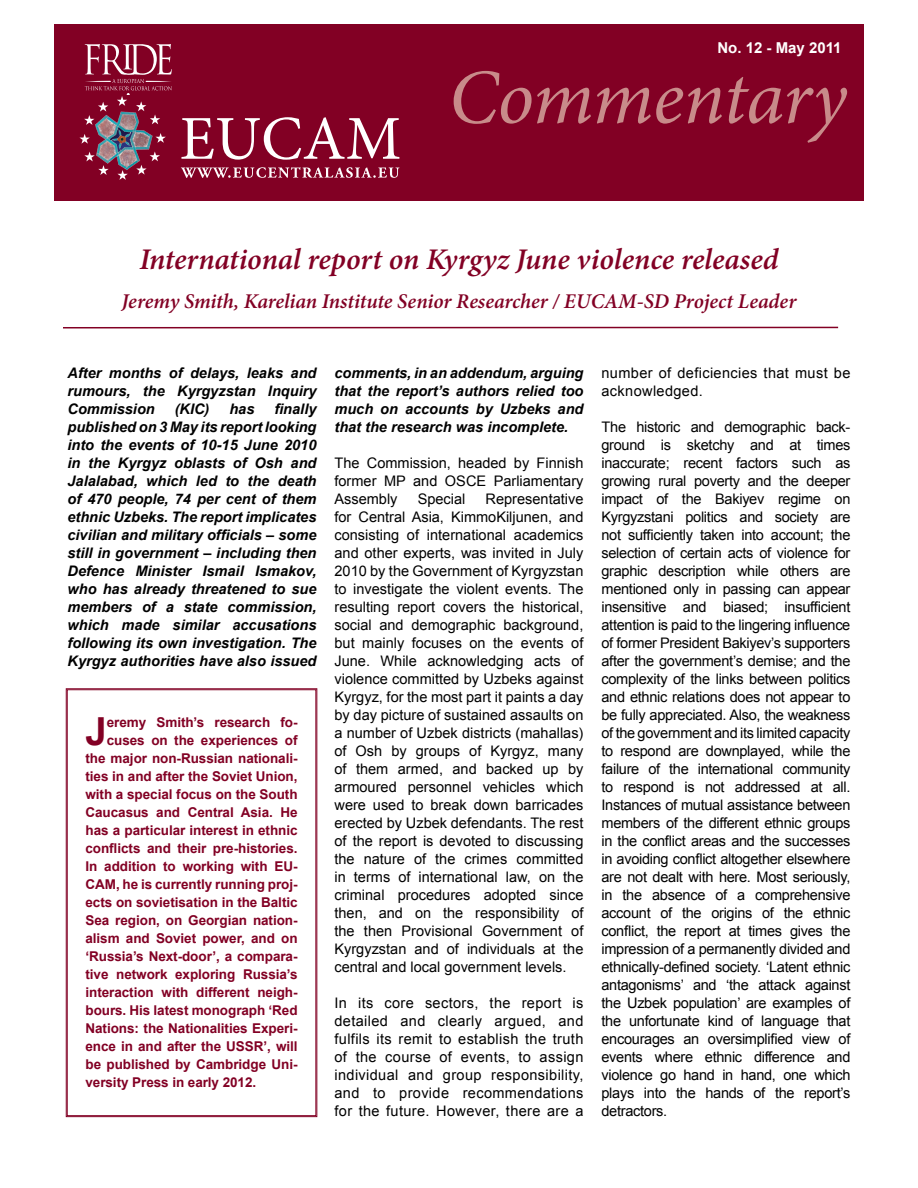
<style>
.page{position:relative;width:918px;height:1188px;background:#fff}
.page>*{position:absolute;margin:0;border:0;box-sizing:border-box;transform-origin:0 0}
.t1{font:italic 78px "Minion Pro";letter-spacing:-.015em;color:#c88b8a}
.t2{font:700 38.7px "Arial";color:#820024}
.t3{font:italic 600 30px "Minion Pro";letter-spacing:-.005em;color:#820024}
.t4{font:italic 600 21px "Minion Pro";letter-spacing:-.005em;color:#820024}
.t5{font:700 15px "Arial";color:#fff}
.t6{font:14.55px/18px "Arial";color:#000;text-align:justify}
.t7{font:italic 700 14.55px/18px "Arial";color:#000;text-align:justify}
.t8{font:14.55px/18px "Arial";letter-spacing:.025em;color:#000}
.t9{font:700 13.5px "Arial";letter-spacing:-.005em;color:#820024}
</style>
<div class="page">
<div style="left:54px;top:24px;width:810px;height:177px;background:#820024"></div>
<svg style="left:80px;top:134px;width:10px;height:10px"></svg>
<svg style="left:117px;top:172px;width:11px;height:8px"></svg>
<svg style="left:84px;top:152px;width:23px;height:23px"></svg>
<svg style="left:138px;top:152px;width:22px;height:23px"></svg>
<svg style="left:155px;top:133px;width:11px;height:10px"></svg>
<svg style="left:84px;top:44px;width:88px;height:81px"></svg>
<svg style="left:181px;top:117px;width:218px;height:43px"></svg>
<img style="left:94px;top:110px;width:61px;height:62px">
<svg style="left:181px;top:167px;width:218px;height:11px"></svg>
<hr style="left:63px;top:327px;width:775px;height:1px;background:#820024">
<svg style="left:66px;top:688px;width:251px;height:429px"></svg>
<div style="left:67px;top:689px;width:249px;height:427px;border:1px solid #820024"></div>
<p class="t5" style="left:717px;top:38px;width:126px">No. 12 - May 2011</p>
<h1 class="t1" style="left:449px;top:45px;width:400px">Commentary</h1>
<h3 class="t3" style="left:140px;top:239px;width:640px">International report on Kyrgyz June violence released</h3>
<h3 class="t4" style="left:122px;top:287px;width:676px">Jeremy Smith, Karelian Institute Senior Researcher / EUCAM-SD Project Leader</h3>
<p class="t7" style="left:68px;top:364px;width:251px">After months of delays, leaks and rumours, the Kyrgyzstan Inquiry Commission</p>
<p class="t7" style="left:68px;top:400px;width:251px;text-indent:207px">finally published on 3 May its report looking into the events of 10-15 June 2010 in the Kyrgyz oblasts of Osh and Jalalabad, which led to the death of 470 people, 74 per cent of them ethnic Uzbeks. The report implicates civilian and military officials – some still in government – including then Defence Minister Ismail Ismakov, who has already threatened to sue members of a state commission, which made similar accusations following its own investigation. The Kyrgyz authorities have also issued</p>
<p class="t7" style="left:175px;top:400px;width:36px">(KIC)</p>
<p class="t7" style="left:229px;top:400px;width:27px">has</p>
<h2 class="t2" style="left:86px;top:706px;width:23px">J</h2>
<p class="t9" style="left:107px;top:713px;width:192px">eremy Smith’s research fo-</p>
<p class="t9" style="left:107px;top:731px;width:192px">cuses on the experiences of</p>
<p class="t9" style="left:85px;top:749px;width:214px">the major non-Russian nationali-</p>
<p class="t9" style="left:85px;top:767px;width:214px">ties in and after the Soviet Union,</p>
<p class="t9" style="left:85px;top:785px;width:214px">with a special focus on the South</p>
<p class="t9" style="left:85px;top:803px;width:214px">Caucasus and Central Asia. He</p>
<p class="t9" style="left:85px;top:821px;width:214px">has a particular interest in ethnic</p>
<p class="t9" style="left:85px;top:839px;width:214px">conflicts and their pre-histories.</p>
<p class="t9" style="left:85px;top:857px;width:214px">In addition to working with EU-</p>
<p class="t9" style="left:85px;top:875px;width:214px">CAM, he is currently running proj-</p>
<p class="t9" style="left:85px;top:893px;width:214px">ects on sovietisation in the Baltic</p>
<p class="t9" style="left:85px;top:911px;width:214px">Sea region, on Georgian nation-</p>
<p class="t9" style="left:85px;top:929px;width:214px">alism and Soviet power, and on</p>
<p class="t9" style="left:85px;top:947px;width:214px">‘Russia’s Next-door’, a compara-</p>
<p class="t9" style="left:85px;top:965px;width:214px">tive network exploring Russia’s</p>
<p class="t9" style="left:85px;top:983px;width:214px">interaction with different neigh-</p>
<p class="t9" style="left:85px;top:1001px;width:214px">bours. His latest monograph ‘Red</p>
<p class="t9" style="left:85px;top:1019px;width:214px">Nations: the Nationalities Experi-</p>
<p class="t9" style="left:85px;top:1037px;width:214px">ence in and after the USSR’, will</p>
<p class="t9" style="left:85px;top:1055px;width:214px">be published by Cambridge Uni-</p>
<p class="t9" style="left:85px;top:1073px;width:172px">versity Press in early 2012.</p>
<p class="t7" style="left:335px;top:364px;width:251px">comments, in an addendum, arguing that the report’s authors relied too much on accounts by Uzbeks and that the research was incomplete.</p>
<p class="t6" style="left:335px;top:454px;width:250px">The Commission, headed by Finnish former MP and OSCE Parliamentary Assembly</p>
<p class="t6" style="left:418px;top:490px;width:49px">Special</p>
<p class="t6" style="left:335px;top:490px;width:251px;text-indent:151px">Representative for Central Asia, KimmoKiljunen, and consisting of international academics and other experts, was invited in July 2010 by the Government of Kyrgyzstan to investigate the violent events. The resulting report covers the historical, social and demographic background, but mainly focuses on the events of June. While acknowledging acts of violence committed by Uzbeks against Kyrgyz, for the most part it paints a day by day picture of sustained assaults on a number of Uzbek districts (mahallas) of Osh by groups of Kyrgyz, many of them armed, and backed up by armoured personnel vehicles which were used to break down barricades erected by Uzbek defendants. The rest of the report is devoted to discussing the nature of the crimes committed in terms of international law, on the criminal procedures adopted since then, and on the responsibility of the then Provisional Government of Kyrgyzstan and of individuals at the central and local government levels.</p>
<p class="t6" style="left:335px;top:994px;width:251px">In its core sectors, the report is detailed and clearly argued, and fulfils its remit to establish the truth of the course of events, to assign individual and group responsibility, and to provide recommendations for the future. However, there are a</p>
<p class="t8" style="left:602px;top:364px;width:250px">number of deficiencies that must be acknowledged.</p>
<p class="t6" style="left:602px;top:418px;width:250px">The historic and demographic back&shy;ground is sketchy and at times inaccurate; recent factors such as growing rural poverty and the deeper impact of the Bakiyev regime on Kyrgyzstani politics and society are not sufficiently taken into account; the selection of certain acts of violence for graphic description while others are mentioned only in passing can appear insensitive and biased; insufficient attention is paid to the lingering influence of former President Bakiyev’s supporters after the government’s demise; and the complexity of the links between politics and ethnic relations does not appear to be fully appreciated. Also, the weakness of the government and its limited capacity to respond are downplayed, while the failure of the international community to respond is not addressed at all.<br>Instances of mutual assistance between members of the different ethnic groups in the conflict areas and the successes in avoiding conflict altogether elsewhere are not dealt with here. Most seriously, in the absence of a comprehensive account of the origins of the ethnic conflict, the report at times gives the impression of a permanently divided and ethnically-defined society. ‘Latent ethnic antagonisms’ and ‘the attack against the Uzbek population’ are examples of the unfortunate kind of language that encourages an oversimplified view of events where ethnic difference and violence go hand in hand, one which plays into the hands of the report’s detractors.</p>
</div>
